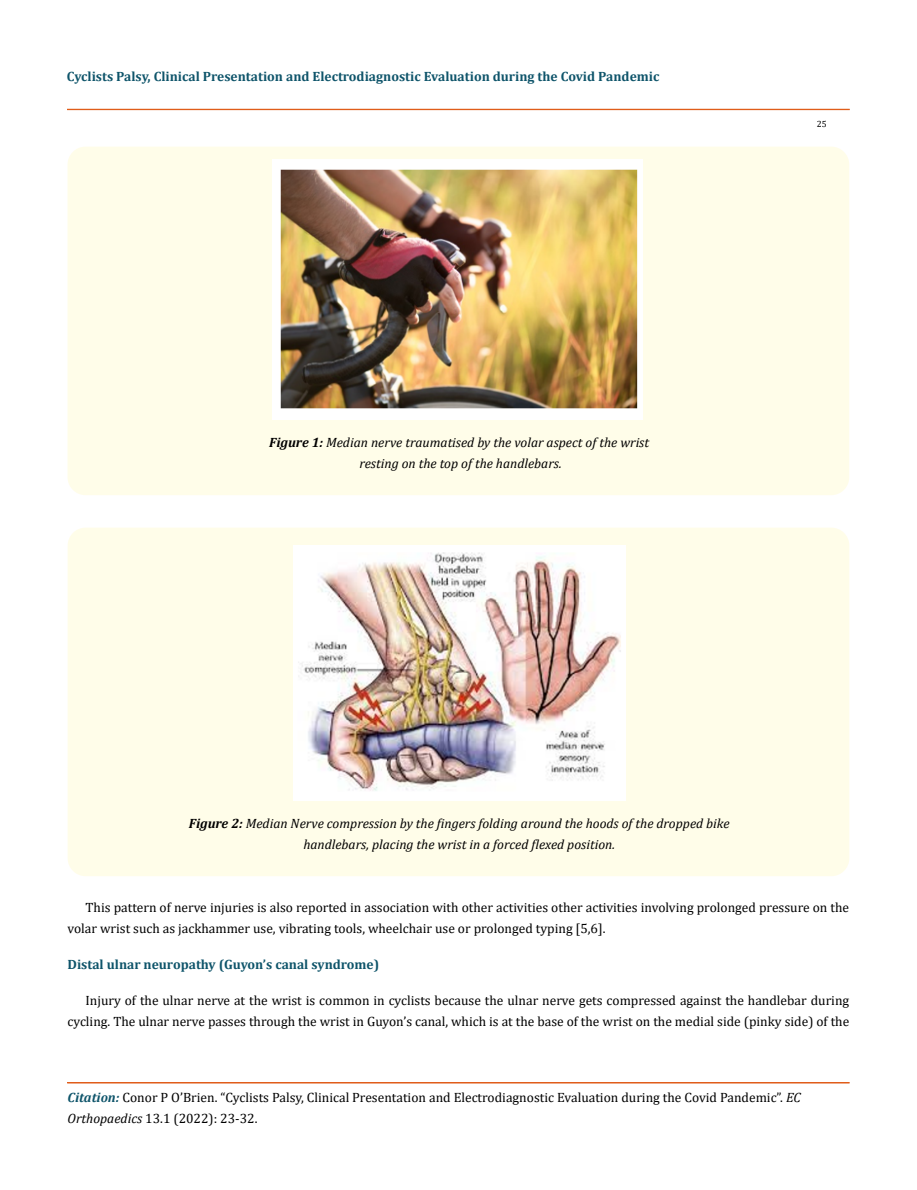
<style>
.page{position:relative;width:917px;height:1190px;background:#fff}
.page>*{position:absolute;margin:0;border:0;box-sizing:border-box;transform-origin:0 0}
.t1{font:13.5px/21px "Cambria";color:#000}
.t2{font:italic 13.5px/21px "Cambria";color:#000;text-align:center}
.t3{font:700 13.5px "Cambria";color:#0e546a}
.t4{font:9px "Cambria";color:#000}
.s1{font-weight:700}
.s2{font-weight:700;font-style:italic;color:#0e546a}
.s3{font-style:italic}
</style>
<div class="page">
<div style="left:67px;top:109px;width:782px;height:1px;border:1px solid #e05d1a"></div>
<div style="left:67px;top:1082px;width:782px;height:1px;border:1px solid #e05d1a"></div>
<div style="left:68px;top:147px;width:781px;height:348px;background:#fffde9;border-radius:18px"></div>
<img style="left:273px;top:160px;width:369px;height:259px">
<div style="left:68px;top:527px;width:781px;height:349px;background:#fffde9;border-radius:18px"></div>
<img style="left:293px;top:545px;width:332px;height:255px">
<p class="t3" style="left:67px;top:67px;width:594px">Cyclists Palsy, Clinical Presentation and Electrodiagnostic Evaluation during the Covid Pandemic</p>
<p class="t2" style="left:269px;top:431px;width:381px"><span class="s1">Figure 1:</span> Median nerve traumatised by the volar aspect of the wrist resting on the top of the handlebars.</p>
<p class="t4" style="left:816px;top:118px;width:11px">25</p>
<p class="t2" style="left:189px;top:812px;width:542px"><span class="s1">Figure 2:</span> Median Nerve compression by the fingers folding around the hoods of the dropped bike handlebars, placing the wrist in a forced flexed position.</p>
<p class="t1" style="left:68px;top:897px;width:783px;text-indent:18px">This pattern of nerve injuries is also reported in association with other activities other activities involving prolonged pressure on the volar wrist such as jackhammer use, vibrating tools, wheelchair use or prolonged typing [5,6].</p>
<p class="t3" style="left:68px;top:955px;width:313px">Distal ulnar neuropathy (Guyon’s canal syndrome)</p>
<p class="t1" style="left:68px;top:990px;width:783px;text-align:right">Injury of the ulnar nerve at the wrist is common in cyclists because the ulnar nerve gets compressed against the handlebar during cycling. The ulnar nerve passes through the wrist in Guyon’s canal, which is at the base of the wrist on the medial side (pinky side) of the</p>
<p class="t1" style="left:68px;top:1086px;width:734px"><span class="s2">Citation:</span> Conor P O’Brien. “Cyclists Palsy, Clinical Presentation and Electrodiagnostic Evaluation during the Covid Pandemic”. <span class="s3">EC<br>Orthopaedics</span> 13.1 (2022): 23-32.</p>
</div>
